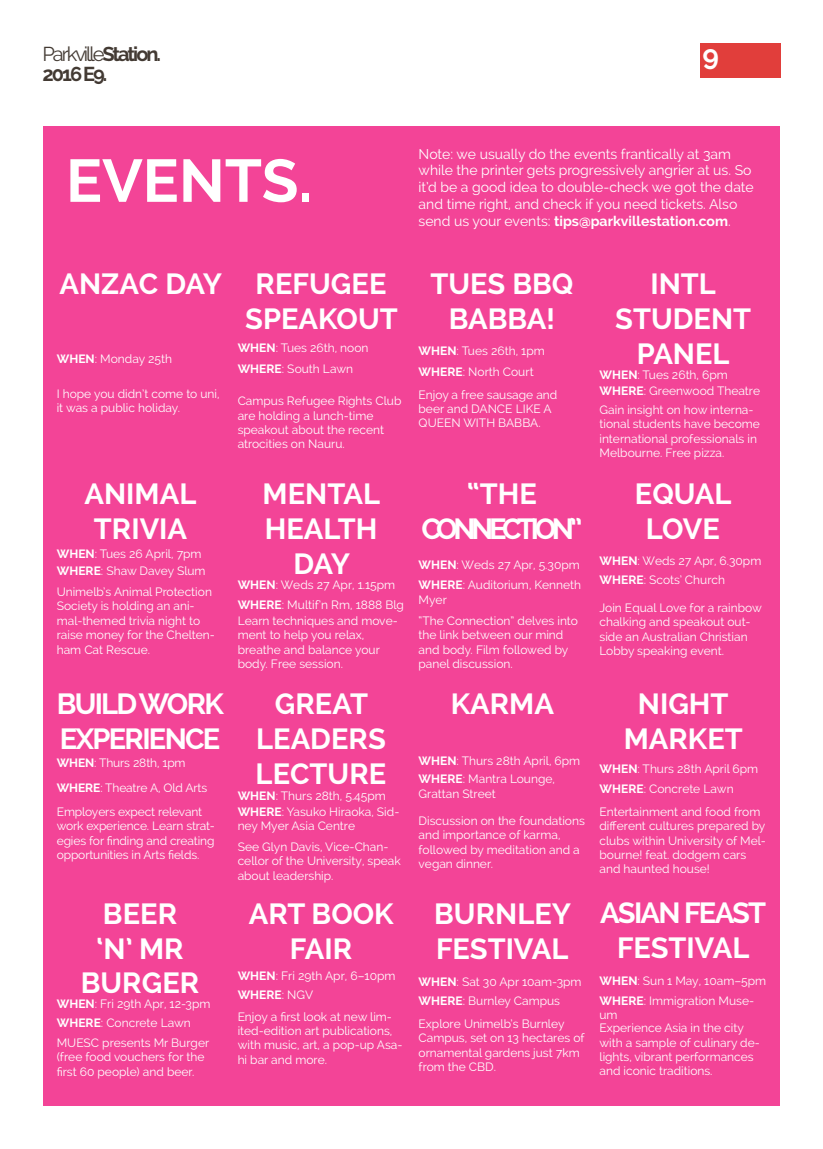
<style>
.page{position:relative;width:823px;height:1149px;background:#fff}
.page>*{position:absolute;margin:0;border:0;box-sizing:border-box;transform-origin:0 0}
.t1{font:700 60px "Raleway";color:#fff}
.t2{font:700 29px/34.8px "Raleway";color:#fff;text-align:center}
.t3{font:700 29px/34.8px "Raleway";letter-spacing:-.06em;color:#fff}
.t4{font:700 29px/34.8px "Raleway";letter-spacing:-.15em;color:#fff;text-align:center}
.t5{font:700 28px "Raleway";color:#fff}
.t6{font:20px "Raleway";letter-spacing:-.1em;color:#433a33}
.t7{font:700 20px "Raleway";letter-spacing:-.1em;color:#433a33}
.t8{font:14px/16.8px "Raleway";color:#fff}
.t9{font:12px/14.4px "Raleway";color:#fff}
.s1{font-weight:700}
</style>
<div class="page">
<div style="left:699px;top:43px;width:81px;height:34px;background:#e13e3b"></div>
<div style="left:43px;top:127px;width:736px;height:978px;background:#f34497"></div>
<h3 class="t6" style="left:43px;top:43px;width:120px">Parkville<span class="s1">Station.</span></h3>
<h3 class="t5" style="left:702px;top:39px;width:18px">9</h3>
<h3 class="t7" style="left:43px;top:63px;width:66px">2016 E9.</h3>
<h1 class="t1" style="left:66px;top:146px;width:247px">EVENTS.</h1>
<p class="t8" style="left:418px;top:145px;width:336px">Note: we usually do the events frantically at 3am while the printer gets progressively angrier at us. So it’d be a good idea to double-check we got the date and time right, and check if you need tickets. Also send us your events: <span class="s1">tips@parkvillestation.com</span>.</p>
<h2 class="t2" style="left:59px;top:266px;width:164px">ANZAC DAY</h2>
<p class="t9" style="left:57px;top:351px;width:117px"><span class="s1">WHEN</span>: Monday 25th</p>
<p class="t9" style="left:57px;top:386px;width:164px">I hope you didn’t come to uni, it was a public holiday.</p>
<h2 class="t2" style="left:245px;top:266px;width:154px">REFUGEE<br>SPEAKOUT</h2>
<p class="t9" style="left:237px;top:337px;width:132px;line-height:21.3px"><span class="s1">WHEN</span>: Tues 26th, noon<br><span class="s1">WHERE</span>: South Lawn</p>
<p class="t9" style="left:237px;top:393px;width:165px">Campus Refugee Rights Club are holding a lunch-time speakout about the recent atrocities on Nauru.</p>
<h2 class="t2" style="left:84px;top:476px;width:113px">ANIMAL<br>TRIVIA</h2>
<p class="t9" style="left:57px;top:545px;width:150px;line-height:17.3px"><span class="s1">WHEN</span>: Tues 26 April, 7pm<br><span class="s1">WHERE</span>: Shaw Davey Slum</p>
<p class="t9" style="left:57px;top:584px;width:160px">Unimelb’s Animal Protection<br>Society is holding an ani&shy;mal-themed trivia night to raise money for the Chelten&shy;ham Cat Rescue.</p>
<h2 class="t3" style="left:57px;top:686px;width:168px">BUILD WORK<br>EXPERIENCE</h2>
<p class="t9" style="left:57px;top:750px;width:152px;line-height:24.6px"><span class="s1">WHEN</span>: Thurs 28th, 1pm<br><span class="s1">WHERE</span>: Theatre A, Old Arts</p>
<p class="t9" style="left:57px;top:804px;width:160px">Employers expect relevant work experience. Learn strat&shy;egies for finding and creating opportunities in Arts fields.</p>
<h2 class="t2" style="left:81px;top:896px;width:120px">BEER<br>‘N’ MR<br>BURGER</h2>
<p class="t9" style="left:57px;top:996px;width:155px"><span class="s1">WHEN</span>: Fri 29th Apr, 12-3pm</p>
<p class="t9" style="left:57px;top:1014px;width:135px"><span class="s1">WHERE</span>: Concrete Lawn</p>
<p class="t9" style="left:57px;top:1034px;width:154px">MUESC presents Mr Burger (free food vouchers for the first 60 people) and beer.</p>
<h2 class="t2" style="left:262px;top:476px;width:119px">MENTAL<br>HEALTH<br>DAY</h2>
<p class="t9" style="left:237px;top:574px;width:168px;line-height:20px"><span class="s1">WHEN</span>: Weds 27 Apr, 1.15pm<br><span class="s1">WHERE</span>: Multif’n Rm, 1888 Blg</p>
<p class="t9" style="left:237px;top:613px;width:161px">Learn techniques and move&shy;ment to help you relax, breathe and balance your body. Free session.</p>
<h2 class="t2" style="left:255px;top:686px;width:132px">GREAT<br>LEADERS<br>LECTURE</h2>
<p class="t9" style="left:237px;top:788px;width:149px"><span class="s1">WHEN</span>: Thurs 28th, 5.45pm</p>
<p class="t9" style="left:237px;top:804px;width:163px"><span class="s1">WHERE</span>: Yasuko Hiraoka, Sid&shy;ney Myer Asia Centre</p>
<p class="t9" style="left:237px;top:839px;width:164px">See Glyn Davis, Vice-Chan&shy;cellor of the University, speak about leadership.</p>
<h2 class="t2" style="left:249px;top:896px;width:146px">ART BOOK<br>FAIR</h2>
<p class="t9" style="left:237px;top:966px;width:159px;line-height:18.3px"><span class="s1">WHEN</span>: Fri 29th Apr, 6–10pm<br><span class="s1">WHERE</span>: NGV</p>
<p class="t9" style="left:237px;top:1008px;width:166px">Enjoy a first look at new lim&shy;ited-edition art publications, with music, art, a pop-up Asa&shy;hi bar and more.</p>
<h2 class="t2" style="left:430px;top:266px;width:144px">TUES BBQ<br>BABBA!</h2>
<p class="t9" style="left:418px;top:340px;width:128px;line-height:21.3px"><span class="s1">WHEN</span>: Tues 26th, 1pm<br><span class="s1">WHERE</span>: North Court</p>
<p class="t9" style="left:418px;top:387px;width:140px">Enjoy a free sausage and beer and DANCE LIKE A<br>QUEEN WITH BABBA.</p>
<h2 class="t4" style="left:421px;top:476px;width:162px">“THE<br>CONNECTION”</h2>
<p class="t9" style="left:418px;top:554px;width:164px;line-height:20.5px"><span class="s1">WHEN</span>: Weds 27 Apr, 5.30pm<br><span class="s1">WHERE</span>: Auditorium, Kenneth</p>
<p class="t9" style="left:418px;top:592px;width:30px">Myer</p>
<p class="t9" style="left:418px;top:613px;width:161px">“The Connection” delves into the link between our mind and body. Film followed by panel discussion.</p>
<h2 class="t2" style="left:450px;top:686px;width:105px">KARMA</h2>
<p class="t9" style="left:418px;top:751px;width:163px;line-height:18.3px"><span class="s1">WHEN</span>: Thurs 28th April, 6pm<br><span class="s1">WHERE</span>: Mantra Lounge,</p>
<p class="t9" style="left:418px;top:785px;width:79px">Grattan Street</p>
<p class="t9" style="left:418px;top:813px;width:168px">Discussion on the foundations and importance of karma, followed by meditation and a vegan dinner.</p>
<h2 class="t2" style="left:434px;top:896px;width:138px;text-align:left">BURNLEY<br>FESTIVAL</h2>
<p class="t9" style="left:418px;top:971px;width:164px;line-height:19.3px"><span class="s1">WHEN</span>: Sat 30 Apr 10am-3pm<br><span class="s1">WHERE</span>: Burnley Campus</p>
<p class="t9" style="left:418px;top:1016px;width:167px">Explore Unimelb’s Burnley<br>Campus, set on 13 hectares of ornamental gardens just 7km from the CBD.</p>
<h2 class="t2" style="left:615px;top:266px;width:137px">INTL<br>STUDENT<br>PANEL</h2>
<p class="t9" style="left:599px;top:367px;width:130px"><span class="s1">WHEN</span>: Tues 26th, 6pm</p>
<p class="t9" style="left:599px;top:384px;width:162px"><span class="s1">WHERE</span>: Greenwood Theatre</p>
<p class="t9" style="left:599px;top:402px;width:162px">Gain insight on how interna&shy;tional students have become international professionals in<br>Melbourne. Free pizza.</p>
<h2 class="t2" style="left:634px;top:476px;width:98px">EQUAL<br>LOVE</h2>
<p class="t9" style="left:599px;top:550px;width:163px;line-height:19.5px"><span class="s1">WHEN</span>: Weds 27 Apr, 6.30pm<br><span class="s1">WHERE</span>: Scots’ Church</p>
<p class="t9" style="left:599px;top:600px;width:164px">Join Equal Love for a rainbow chalking and speakout out&shy;side an Australian Christian<br>Lobby speaking event.</p>
<h2 class="t2" style="left:623px;top:686px;width:121px">NIGHT<br>MARKET</h2>
<p class="t9" style="left:599px;top:759px;width:160px;line-height:19.9px"><span class="s1">WHEN</span>: Thurs 28th April 6pm<br><span class="s1">WHERE</span>: Concrete Lawn</p>
<p class="t9" style="left:599px;top:804px;width:168px">Entertainment and food from different cultures prepared by clubs within University of Mel&shy;bourne! feat. dodgem cars and haunted house!</p>
<h2 class="t3" style="left:600px;top:895px;width:167px;text-align:center">ASIAN FEAST<br>FESTIVAL</h2>
<p class="t9" style="left:599px;top:971px;width:168px;line-height:19.3px"><span class="s1">WHEN</span>: Sun 1 May, 10am–5pm<br><span class="s1">WHERE</span>: Immigration Muse-</p>
<p class="t9" style="left:599px;top:1007px;width:20px">um</p>
<p class="t9" style="left:599px;top:1020px;width:162px">Experience Asia in the city with a sample of culinary de&shy;lights, vibrant performances and iconic traditions.</p>
</div>
